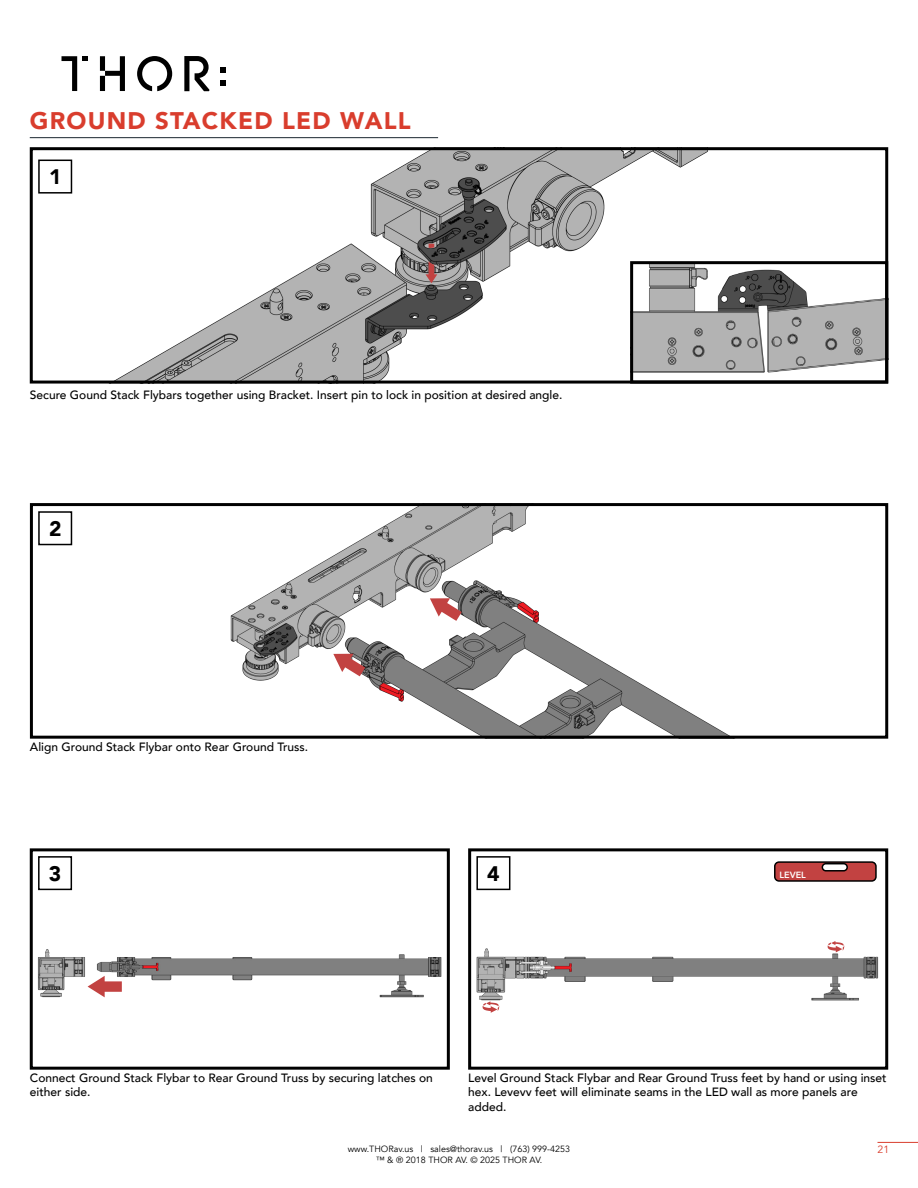
<style>
.page{position:relative;width:918px;height:1188px;background:#fff}
.page>*{position:absolute;margin:0;border:0;box-sizing:border-box;transform-origin:0 0}
.Chapter_Section_-_Align_Left{font:900 24px "Avenir";letter-spacing:.05em;color:#d93d2d}
.Section_Header_-_TOC{font:900 21px "Avenir";color:#000}
.Body_Text{font:500 12px/14.4px "Avenir";color:#000}
.t1{font:10.5px "Avenir";color:#d93d2d}
.t2{font:9px/10.8px "Avenir";color:#000;text-align:center}
.Section_Header_-_TOC-2{font:800 9px "Avenir";color:#fff}
</style>
<div class="page">
<img style="left:230px;top:507px;width:499px;height:228px">
<div style="left:30px;top:503px;width:858px;height:236px;border:3px solid #000"></div>
<img style="left:37px;top:949px;width:405px;height:49px">
<div style="left:30px;top:848px;width:420px;height:222px;border:3px solid #000"></div>
<img style="left:736px;top:269px;width:148px;height:104px">
<img style="left:476px;top:945px;width:403px;height:56px">
<div style="left:468px;top:848px;width:420px;height:222px;border:3px solid #000"></div>
<img style="left:115px;top:151px;width:621px;height:229px">
<div style="left:30px;top:147px;width:858px;height:237px;border:3px solid #000"></div>
<svg style="left:100px;top:56px;width:25px;height:35px"></svg>
<svg style="left:62px;top:56px;width:26px;height:35px"></svg>
<svg style="left:184px;top:56px;width:26px;height:35px"></svg>
<svg style="left:137px;top:56px;width:35px;height:35px"></svg>
<svg style="left:221px;top:67px;width:5px;height:5px"></svg>
<svg style="left:221px;top:80px;width:5px;height:5px"></svg>
<hr style="left:878px;top:1142px;width:40px;height:1px;background:#d93d2d">
<svg style="left:430px;top:598px;width:32px;height:23px"></svg>
<svg style="left:333px;top:654px;width:32px;height:22px"></svg>
<svg style="left:88px;top:976px;width:34px;height:21px"></svg>
<hr style="left:30px;top:137px;width:408px;height:1px;background:#1a252f">
<svg style="left:828px;top:941px;width:16px;height:11px"></svg>
<div style="left:775px;top:862px;width:101px;height:19px;background:#c24241;border-radius:4px"></div>
<div style="left:774px;top:861px;width:103px;height:21px;border:2px solid #000;border-radius:4px"></div>
<div style="left:822px;top:864px;width:25px;height:7px;background:#fff;border-radius:4px"></div>
<div style="left:822px;top:863px;width:26px;height:9px;border:2px solid #000;border-radius:4px"></div>
<div style="left:38px;top:160px;width:34px;height:34px;background:#fff;border:2px solid #000"></div>
<div style="left:476px;top:856px;width:34px;height:34px;background:#fff;border:2px solid #000"></div>
<div style="left:38px;top:511px;width:34px;height:34px;background:#fff;border:2px solid #000"></div>
<div style="left:38px;top:856px;width:34px;height:34px;background:#fff;border:2px solid #000"></div>
<svg style="left:426px;top:261px;width:11px;height:22px"></svg>
<svg style="left:429px;top:244px;width:5px;height:4px"></svg>
<svg style="left:483px;top:1001px;width:16px;height:12px"></svg>
<p class="Chapter_Section_-_Align_Left" style="left:30px;top:100px;width:382px">GROUND STACKED LED WALL</p>
<p class="Section_Header_-_TOC" style="left:49px;top:159px;width:14px">1</p>
<p class="Body_Text" style="left:30px;top:387px;width:534px">Secure Gound Stack Flybars together using Bracket. Insert pin to lock in position at desired angle.</p>
<p class="Section_Header_-_TOC" style="left:49px;top:510px;width:14px">2</p>
<p class="Body_Text" style="left:30px;top:739px;width:280px">Align Ground Stack Flybar onto Rear Ground Truss.</p>
<p class="Section_Header_-_TOC" style="left:49px;top:855px;width:14px">3</p>
<p class="Section_Header_-_TOC" style="left:487px;top:855px;width:14px">4</p>
<p class="Section_Header_-_TOC-2" style="left:780px;top:868px;width:28px">LEVEL</p>
<p class="Body_Text" style="left:30px;top:1070px;width:405px">Connect Ground Stack Flybar to Rear Ground Truss by securing latches on either side.</p>
<p class="Body_Text" style="left:468px;top:1070px;width:420px">Level Ground Stack Flybar and Rear Ground Truss feet by hand or using inset hex. Levevv feet will eliminate seams in the LED wall as more panels are added.</p>
<p class="t2" style="left:348px;top:1144px;width:224px">www.THORav.us | sales@thorav.us | (763) 999-4253 ™ &amp; ® 2018 THOR AV. © 2025 THOR AV.</p>
<p class="t1" style="left:878px;top:1143px;width:13px">21</p>
</div>
